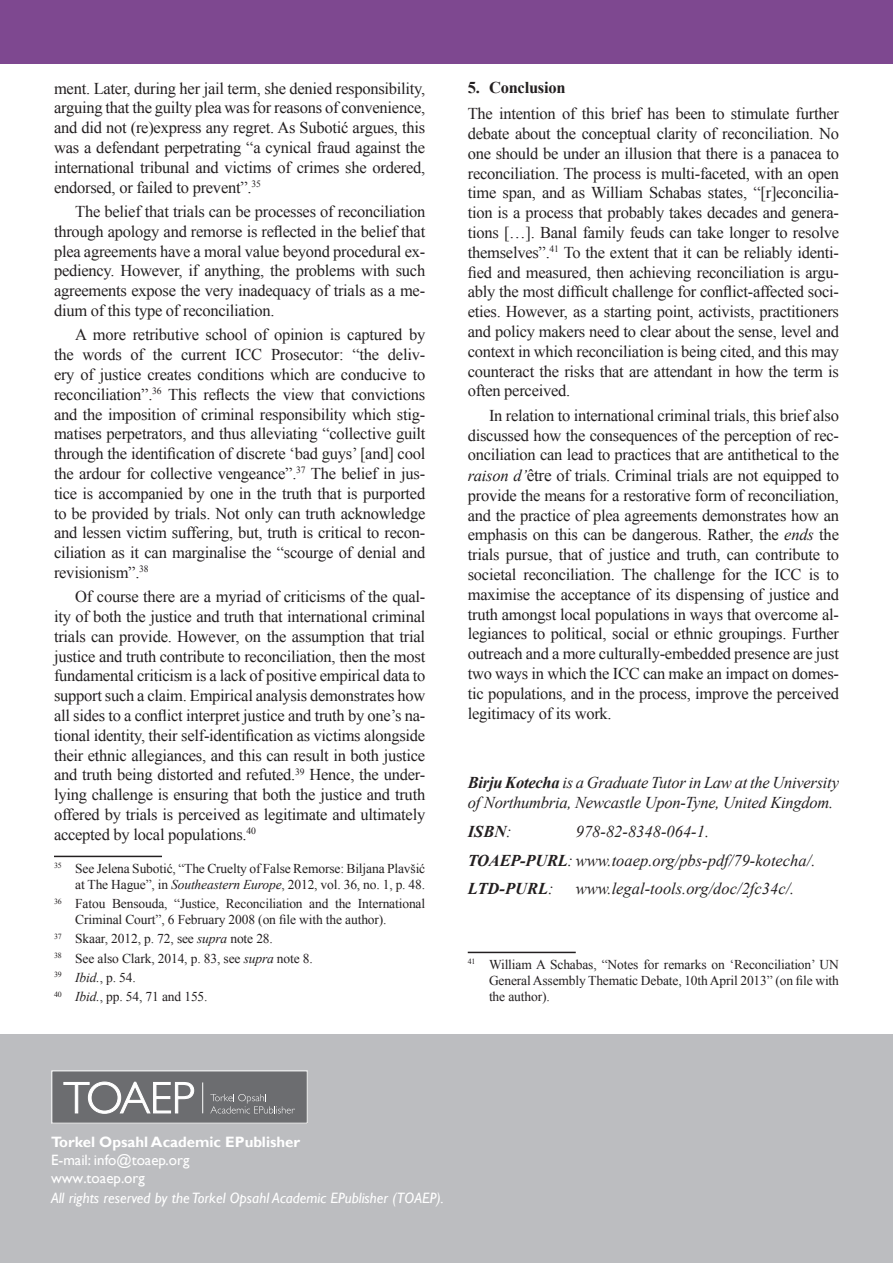
<style>
.page{position:relative;width:893px;height:1263px;background:#fff}
.page>*{position:absolute;margin:0;border:0;box-sizing:border-box;transform-origin:0 0}
.Para_last{font:16.5px/19.8px "Times New Roman";letter-spacing:-.015em;color:#231f20;text-align:justify}
.Para_mid{font:16.5px/19.8px "Times New Roman";letter-spacing:-.015em;color:#231f20;text-align:justify}
.Para_first{font:16.5px/19.8px "Times New Roman";letter-spacing:-.015em;color:#231f20;text-align:justify}
.PBSAuthorInfo{font:italic 16.5px/19.8px "Times New Roman";letter-spacing:-.015em;color:#231f20}
.PBSAuthorInfo-2{font:italic 700 16.5px "Times New Roman";color:#231f20}
.t1{font:700 16.5px "Times New Roman";letter-spacing:-.015em;color:#231f20}
.t2{font:italic 15px "Gill Sans";color:#fff}
.t3{font:15px/18px "Gill Sans";color:#fff}
.t4{font:700 15px "Gill Sans";color:#fff}
.FICHL_PB_Footnote{font:13.5px/16.2px "Times New Roman";letter-spacing:-.01em;color:#231f20;text-align:right}
.s1{font-style:italic}
.s2{font-size:17.25px}
.s3{font-weight:700}
.s4{font-weight:400}
</style>
<div class="page">
<div style="left:0;top:1035px;width:893px;height:228px;background:#bcbdc0"></div>
<div style="left:0;top:0;width:893px;height:64px;background:#7e4890"></div>
<svg style="left:53px;top:1072px;width:253px;height:50px;background:#7d7d80"></svg>
<hr style="left:202px;top:1082px;width:1px;height:31px;background:#fff">
<div style="left:51px;top:1070px;width:257px;height:54px;border:1px solid #fff"></div>
<hr style="left:54px;top:856px;width:108px;height:1px;background:#231f20">
<hr style="left:468px;top:952px;width:108px;height:1px;background:#231f20">
<p class="Para_last" style="left:54px;top:78px;width:373px">ment. Later, during her jail term, she denied responsibility, arguing that the guilty plea was for reasons of convenience, and did not (re)express any regret. As Subotić argues, this was a defendant perpetrating “a cynical fraud against the international tribunal and victims of crimes she ordered, endorsed, or failed to prevent”.<sup>35</sup></p>
<p class="Para_mid" style="left:54px;top:201px;width:373px;text-indent:21px">The belief that trials can be processes of reconciliation through apology and remorse is reflected in the belief that plea agreements have a moral value beyond procedural ex&shy;pediency. However, if anything, the problems with such agreements expose the very inadequacy of trials as a me&shy;dium of this type of reconciliation.</p>
<p class="Para_mid" style="left:54px;top:325px;width:373px;text-indent:21px">A more retributive school of opinion is captured by the words of the current ICC Prosecutor: “the deliv&shy;ery of justice creates conditions which are conducive to reconciliation”.<sup>36</sup> This reflects the view that convictions and the imposition of criminal responsibility which stig&shy;matises perpetrators, and thus alleviating “collective guilt through the identification of discrete ‘bad guys’ [and] cool the ardour for collective vengeance”.<sup>37</sup> The belief in jus&shy;tice is accompanied by one in the truth that is purported to be provided by trials. Not only can truth acknowledge and lessen victim suffering, but, truth is critical to recon&shy;ciliation as it can marginalise the “scourge of denial and revisionism”.<sup>38</sup></p>
<p class="Para_last" style="left:54px;top:586px;width:373px;text-indent:21px">Of course there are a myriad of criticisms of the qual&shy;ity of both the justice and truth that international criminal trials can provide. However, on the assumption that trial justice and truth contribute to reconciliation, then the most fundamental criticism is a lack of positive empirical data to support such a claim. Empirical analysis demonstrates how all sides to a conflict interpret justice and truth by one’s na&shy;tional identity, their self-identification as victims alongside their ethnic allegiances, and this can result in both justice and truth being distorted and refuted.<sup>39</sup> Hence, the under&shy;lying challenge is ensuring that both the justice and truth offered by trials is perceived as legitimate and ultimately accepted by local populations.<sup>40</sup></p>
<p class="FICHL_PB_Footnote" style="left:54px;top:860px;width:373px"><sup>35</sup> See Jelena Subotić, “The Cruelty of False Remorse: Biljana Plavšić at The Hague”, in <span class="s1">Southeastern Europe</span>, 2012, vol. 36, no. 1, p. 48.</p>
<p class="FICHL_PB_Footnote" style="left:75px;top:895px;width:351px;text-align:left;text-indent:-21px"><sup>36</sup> Fatou Bensouda, “Justice, Reconciliation and the International<br>Criminal Court”, 6 February 2008 (on file with the author).</p>
<p class="FICHL_PB_Footnote" style="left:54px;top:930px;width:220px"><sup>37</sup> Skaar, 2012, p. 72, see <span class="s1">supra</span> note 28.</p>
<p class="FICHL_PB_Footnote" style="left:54px;top:950px;width:260px"><sup>38</sup> See also Clark, 2014, p. 83, see <span class="s1">supra</span> note 8.</p>
<p class="FICHL_PB_Footnote" style="left:54px;top:969px;width:83px"><sup>39</sup> <span class="s1">Ibid.</span>, p. 54.</p>
<p class="FICHL_PB_Footnote" style="left:54px;top:988px;width:155px"><sup>40</sup> <span class="s1">Ibid.</span>, pp. 54, 71 and 155.</p>
<p class="t1" style="left:468px;top:76px;width:99px">5. Conclusion</p>
<p class="Para_first" style="left:468px;top:104px;width:373px">The intention of this brief has been to stimulate further debate about the conceptual clarity of reconciliation. No one should be under an illusion that there is a panacea to reconciliation. The process is multi-faceted, with an open time span, and as William Schabas states, “[r]econcilia&shy;tion is a process that probably takes decades and genera&shy;tions […]. Banal family feuds can take longer to resolve themselves”.<sup>41</sup> To the extent that it can be reliably identi&shy;fied and measured, then achieving reconciliation is argu&shy;ably the most difficult challenge for conflict-affected soci&shy;eties. However, as a starting point, activists, practitioners and policy makers need to clear about the sense, level and context in which reconciliation is being cited, and this may counteract the risks that are attendant in how the term is often perceived.</p>
<p class="Para_last" style="left:468px;top:405px;width:373px;text-indent:21px">In relation to international criminal trials, this brief also discussed how the consequences of the perception of rec&shy;onciliation can lead to practices that are antithetical to the <span class="s1">raison d’</span><span class="s2">être</span> of trials. Criminal trials are not equipped to provide the means for a restorative form of reconciliation, and the practice of plea agreements demonstrates how an emphasis on this can be dangerous. Rather, the <span class="s1">ends</span> the trials pursue, that of justice and truth, can contribute to societal reconciliation. The challenge for the ICC is to maximise the acceptance of its dispensing of justice and truth amongst local populations in ways that overcome al&shy;legiances to political, social or ethnic groupings. Further outreach and a more culturally-embedded presence are just two ways in which the ICC can make an impact on domes&shy;tic populations, and in the process, improve the perceived legitimacy of its work.</p>
<p class="PBSAuthorInfo" style="left:468px;top:772px;width:373px"><span class="s3">Birju Kotecha</span> is a Graduate Tutor in Law at the University of Northumbria, Newcastle Upon-Tyne, United Kingdom.</p>
<p class="PBSAuthorInfo-2" style="left:468px;top:820px;width:46px">ISBN<span class="s4">:</span></p>
<p class="PBSAuthorInfo" style="left:576px;top:821px;width:135px">978-82-8348-064-1.</p>
<p class="PBSAuthorInfo" style="left:468px;top:850px;width:349px"><span class="s3">TOAEP-PURL</span>: www.toaep.org/pbs-pdf/79-kotecha/.</p>
<p class="PBSAuthorInfo-2" style="left:468px;top:877px;width:87px">LTD-PURL<span class="s4">:</span></p>
<p class="PBSAuthorInfo" style="left:576px;top:879px;width:220px">www.legal-tools.org/doc/2fc34c/.</p>
<p class="FICHL_PB_Footnote" style="left:489px;top:956px;width:351px;text-align:justify;text-indent:-21px"><sup>41</sup> William A Schabas, “Notes for remarks on ‘Reconciliation’ UN General Assembly Thematic Debate, 10th April 2013” (on file with the author).</p>
<p class="t4" style="left:51px;top:1133px;width:251px">Torkel Opsahl Academic EPublisher</p>
<p class="t3" style="left:51px;top:1152px;width:140px">E-mail: info@toaep.org www.toaep.org</p>
<p class="t2" style="left:51px;top:1189px;width:394px">All rights reserved by the Torkel Opsahl Academic EPublisher (TOAEP).</p>
</div>
